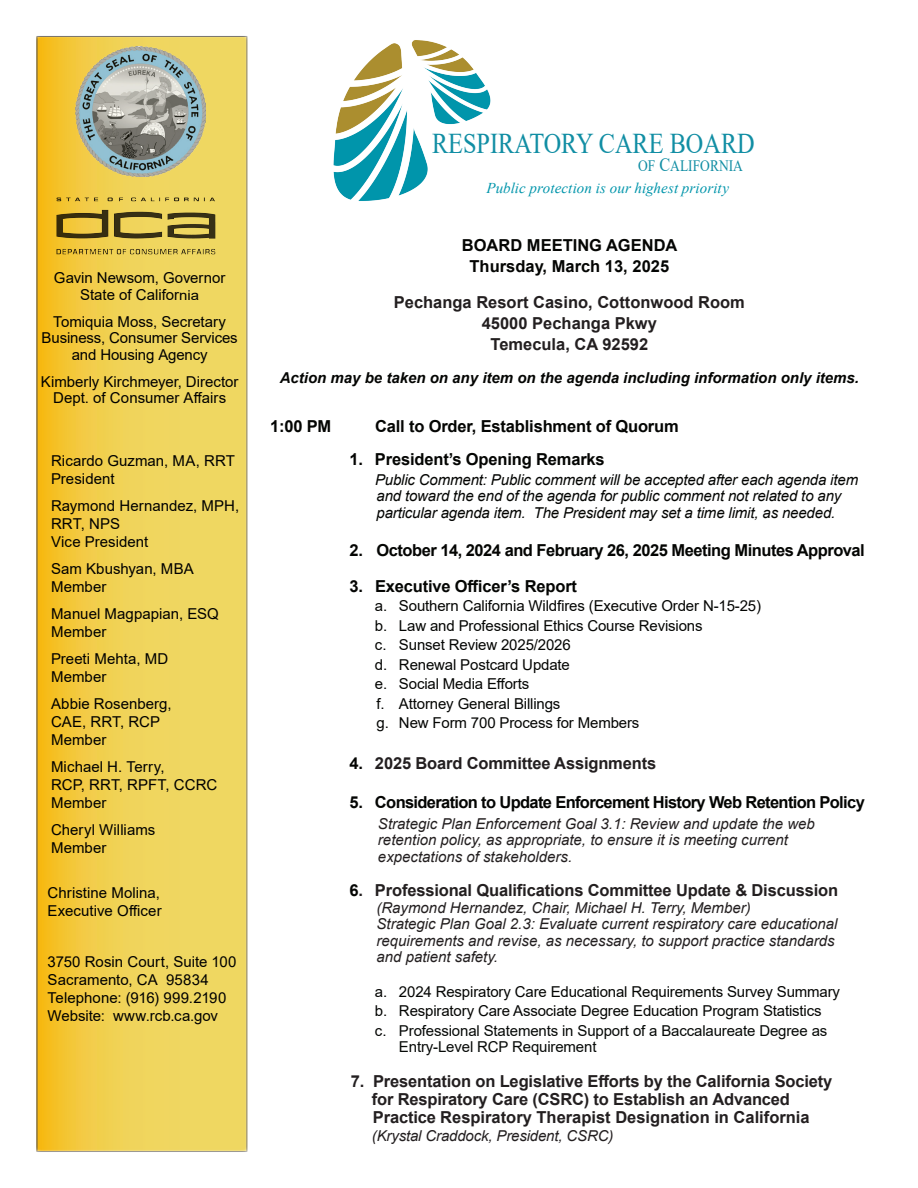
<style>
.page{position:relative;width:918px;height:1188px;background:#fff}
.page>*{position:absolute;margin:0;border:0;box-sizing:border-box;transform-origin:0 0}
.t1{font:28.65px "Times New Roman";color:#118ea4;scale:.85 1}
.t2{font:700 16.5px/21px "Arial";letter-spacing:-.01em;color:#231f20;text-align:center}
.t3{font:700 16.5px "Arial";letter-spacing:-.01em;color:#040503}
.t4{font:700 16.5px "Arial";letter-spacing:-.04em;color:#040503}
.t5{font:700 16.5px "Arial";letter-spacing:-.03em;color:#040503}
.t6{font:15.9px "Times New Roman";color:#118ea4;scale:.85 1}
.t7{font:15px/18px "Arial";color:#000}
.t8{font:italic 15px/16.5px "Arial";color:#231f20}
.t9{font:15px "Arial";letter-spacing:-.01em;color:#040503}
.t10{font:italic 15px/16.5px "Arial";letter-spacing:-.01em;color:#040503}
.t11{font:15px/16.5px "Arial";letter-spacing:-.01em;color:#060907}
.t12{font:italic 700 15px "Arial";color:#040503}
.t13{font:italic 15px "Times New Roman";letter-spacing:.005em;color:#0095ab}
.s1{font-size:13.65px}
.s2{font-size:19.05px}
.s3{color:#040503}
</style>
<div class="page">
<img style="left:333px;top:40px;width:158px;height:161px">
<div style="left:432px;top:135px;width:447px;height:67px;background:#fff"></div>
<svg style="left:38px;top:38px;width:207px;height:1112px;background:#f0d04f"></svg>
<img style="left:52px;top:192px;width:168px;height:67px">
<img style="left:75px;top:46px;width:131px;height:131px">
<p class="t7" style="left:54px;top:269px;width:173px;line-height:16.5px;text-align:center">Gavin Newsom, Governor<br>State of Califor<span class="s1">nia</span></p>
<p class="t7" style="left:42px;top:313px;width:198px;line-height:16.5px;text-align:center">Tomiquia Moss, Secretary<br>Business, Consumer Services and Housing Agency</p>
<p class="t7" style="left:41px;top:373px;width:199px;line-height:16.5px;text-align:center">Kimberly Kirchmeyer, Director<br>Dept. of Consumer Affairs</p>
<p class="t7" style="left:51px;top:452px;width:186px">Ricardo Guzman, MA, RRT<br>President</p>
<p class="t7" style="left:51px;top:497px;width:190px">Raymond Hernandez, MPH,<br>RRT, NPS<br>Vice President</p>
<p class="t7" style="left:51px;top:560px;width:144px">Sam Kbushyan, MBA<br>Member</p>
<p class="t7" style="left:51px;top:605px;width:169px">Manuel Magpapian, ESQ<br>Member</p>
<p class="t7" style="left:51px;top:650px;width:119px">Preeti Mehta, MD<br>Member</p>
<p class="t7" style="left:51px;top:695px;width:122px">Abbie Rosenberg,<br>CAE, RRT, RCP<br>Member</p>
<p class="t7" style="left:51px;top:758px;width:115px">Michael H. Terry,</p>
<p class="t7" style="left:51px;top:776px;width:168px">RCP, RRT, RPFT, CCRC<br>Member</p>
<p class="t7" style="left:51px;top:821px;width:106px">Cheryl Williams<br>Member</p>
<p class="t7" style="left:48px;top:884px;width:116px">Christine Molina,<br>Executive Officer</p>
<p class="t7" style="left:48px;top:953px;width:190px">3750 Rosin Court, Suite 100<br>Sacramento, CA 95834<br>Telephone: (916) 999.2190<br>Website: www.rcb.ca.gov</p>
<h1 class="t1" style="left:432px;top:123px;width:381px">RESPIRATORY CARE BOARD</h1>
<h1 class="t6" style="left:638px;top:154px;width:125px">OF <span class="s2">C</span>ALIFORNIA</h1>
<p class="t13" style="left:487px;top:178px;width:244px">Public protection is our highest priority</p>
<h2 class="t3" style="left:462px;top:233px;width:217px">BOARD MEETING AGENDA</h2>
<p class="t3" style="left:470px;top:254px;width:201px">Thursday, March 13, 2025</p>
<p class="t2" style="left:394px;top:292px;width:353px">Pechanga Resort Casino, Cottonwood Room<br>45000 Pechanga Pkwy<br>Temecula, CA 92592</p>
<h3 class="t12" style="left:280px;top:368px;width:581px">Action may be taken on any item on the agenda including information only items.</h3>
<h4 class="t3" style="left:270px;top:415px;width:63px">1:00 PM</h4>
<h4 class="t3" style="left:375px;top:415px;width:305px">Call to Order, Establishment of Quorum</h4>
<h2 class="t3" style="left:350px;top:448px;width:257px">1. President’s Opening Remarks</h2>
<p class="t10" style="left:375px;top:472px;width:485px">Public Comment: Public comment will be accepted after each agenda item and toward the end of the agenda for public comment not related to any particular agenda item. The President may set a time limit, as needed.</p>
<h2 class="t5" style="left:350px;top:538px;width:517px">2. October 14, 2024 and February 26, 2025 Meeting Minutes Approval</h2>
<h2 class="t3" style="left:350px;top:574px;width:229px">3. Executive Officer’s Report</h2>
<p class="t9" style="left:375px;top:596px;width:388px">a. Southern California Wildfires (Executive Order N-15-25)</p>
<p class="t9" style="left:375px;top:615px;width:329px">b. Law and Professional Ethics Course Revisions</p>
<p class="t9" style="left:375px;top:635px;width:197px">c. Sunset Review 2025/2026</p>
<p class="t9" style="left:375px;top:654px;width:196px">d. Renewal Postcard Update</p>
<p class="t9" style="left:375px;top:674px;width:156px">e. Social Media Efforts</p>
<p class="t9" style="left:376px;top:693px;width:185px">f. Attorney General Billings</p>
<p class="t9" style="left:376px;top:713px;width:264px">g. New Form 700 Process for Members</p>
<h2 class="t2" style="left:350px;top:753px;width:308px"><span class="s3">4.</span> 2025 Board Committee Assignments</h2>
<h2 class="t4" style="left:350px;top:790px;width:517px">5. Consideration to Update Enforcement History Web Retention Policy</h2>
<p class="t8" style="left:378px;top:815px;width:438px">Strategic Plan Enforcement Goal 3.1: Review and update the web retention policy, as appropriate, to ensure it is meeting current expectations of stakeholders.</p>
<p class="t2" style="left:350px;top:880px;width:490px"><span class="s3">6</span>. Professional Qualifications Committee Update &amp; Discussion</p>
<p class="t8" style="left:376px;top:899px;width:463px">(Raymond Hernandez, Chair, Michael H. Terry, Member)<br>Strategic Plan Goal 2.3: Evaluate current respiratory care educational requirements and revise, as necessary, to support practice standards and patient safety.</p>
<p class="t9" style="left:375px;top:981px;width:467px">a. 2024 Respiratory Care Educational Requirements Survey Summary</p>
<p class="t9" style="left:375px;top:1001px;width:448px">b. Respiratory Care Associate Degree Education Program Statistics</p>
<p class="t11" style="left:399px;top:1022px;width:430px;text-indent:-24px"><span class="s3">c.</span> Professional Statements in Support of a Baccalaureate Degree as<br>Entry-Level RCP Requirement</p>
<h2 class="t2" style="left:372px;top:1072px;width:462px;line-height:18px;text-align:left;text-indent:-21px">7. Presentation on Legislative Efforts by the California Society for Respiratory Care (CSRC) to Establish an Advanced<br>Practice Respiratory Therapist Designation in California</h2>
<h2 class="t8" style="left:372px;top:1127px;width:243px">(Krystal Craddock, President, CSRC)</h2>
</div>
